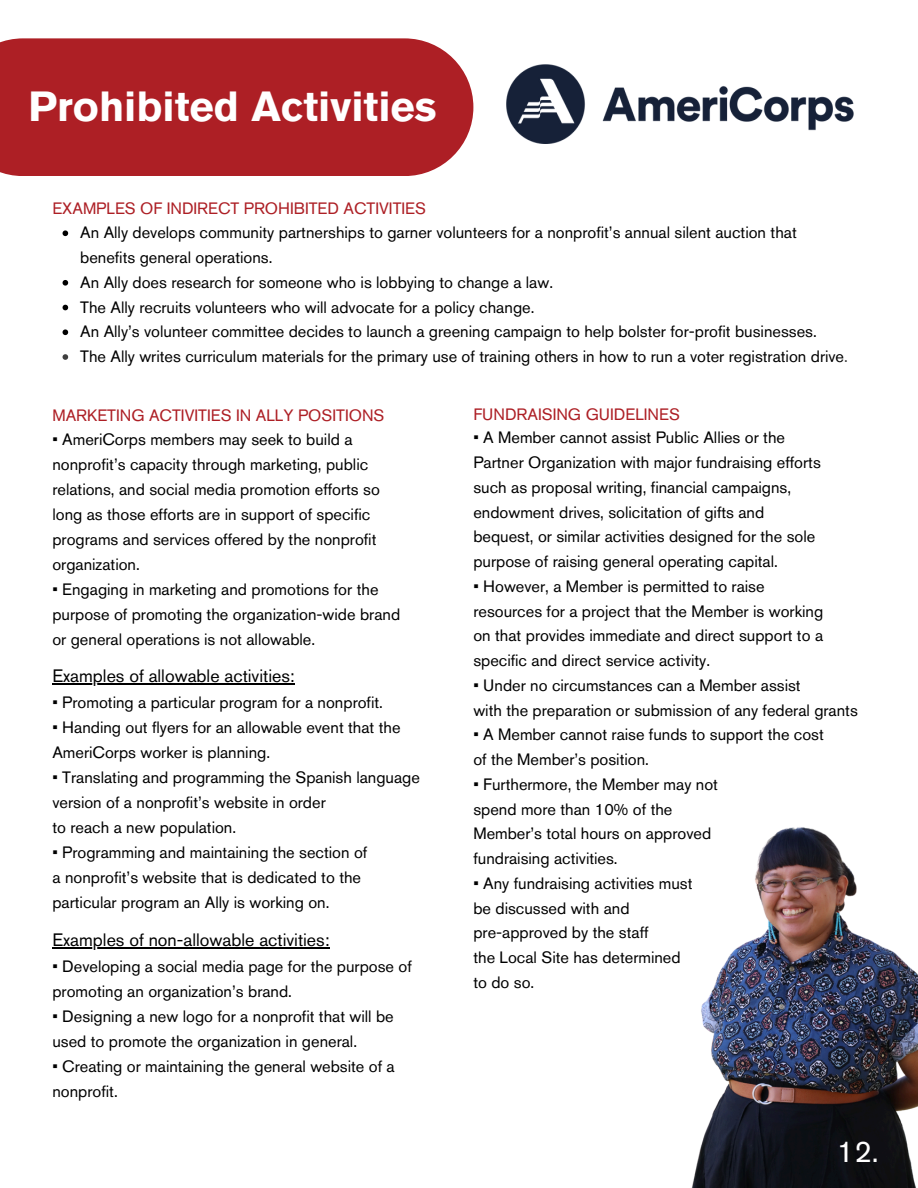
<style>
.page{position:relative;width:918px;height:1188px;background:#fff}
.page>*{position:absolute;margin:0;border:0;box-sizing:border-box;transform-origin:0 0}
.t1{font:700 41.85px "Akzidenz Grotesk Pro";color:#fff}
.t2{font:30px "Akzidenz Grotesk Pro";color:#fff}
.t3{font:17.85px "Akzidenz Grotesk Pro";color:#000}
.t4{font:16.35px/24.8px "Akzidenz Grotesk Pro";color:#000}
.t5{font:16.35px "Akzidenz Grotesk Pro";color:#ad1f25}
.s1{color:#3f3f3f}
</style>
<div class="page">
<img style="left:691px;top:827px;width:227px;height:361px">
<svg style="left:63px;top:230px;width:5px;height:6px"></svg>
<svg style="left:63px;top:280px;width:5px;height:6px"></svg>
<svg style="left:63px;top:305px;width:5px;height:5px"></svg>
<svg style="left:63px;top:329px;width:5px;height:6px"></svg>
<svg style="left:63px;top:354px;width:5px;height:6px"></svg>
<div style="left:0;top:38px;width:473px;height:138px;background:#ad1f25"></div>
<img style="left:506px;top:64px;width:348px;height:79px">
<hr style="left:52px;top:683px;width:243px;height:2px;background:#000">
<hr style="left:52px;top:947px;width:278px;height:1px;background:#000">
<p class="t1" style="left:29px;top:79px;width:410px">Prohibited Activities</p>
<p class="t5" style="left:52px;top:197px;width:375px">EXAMPLES OF INDIRECT PROHIBITED ACTIVITIES</p>
<h1 class="t4" style="left:80px;top:220px;width:718px">An Ally develops community partnerships to garner volunteers for a nonprofit’s annual silent auction that benefits general operations.</h1>
<h3 class="t4" style="left:80px;top:270px;width:474px">An Ally does research for someone who is lobbying to change a law.</h3>
<p class="t4" style="left:80px;top:294px;width:456px">The Ally recruits volunteers who will advocate for a policy change.</p>
<p class="t4" style="left:80px;top:319px;width:738px">An Ally’s volunteer committee decides to launch a greening campaign to help bolster for-profit businesses.</p>
<p class="t4" style="left:80px;top:344px;width:769px">The Ally writes curriculum materials for the primary use of training others in how to run a voter registration drive<span class="s1">.</span></p>
<p class="t5" style="left:52px;top:405px;width:334px">MARKETING ACTIVITIES IN ALLY POSITIONS</p>
<p class="t4" style="left:52px;top:426px;width:329px">• AmeriCorps members may seek to build a nonprofit’s capacity through marketing, public relations, and social media promotion efforts so long as those efforts are in support of specific programs and services offered by the nonprofit organization.</p>
<p class="t4" style="left:52px;top:576px;width:349px">• Engaging in marketing and promotions for the purpose of promoting the organization-wide brand or general operations is not allowable.</p>
<p class="t3" style="left:52px;top:664px;width:244px">Examples of allowable activities:</p>
<p class="t4" style="left:52px;top:690px;width:332px">• Promoting a particular program for a nonprofit.</p>
<p class="t4" style="left:52px;top:715px;width:350px">• Handing out flyers for an allowable event that the<br>AmeriCorps worker is planning.</p>
<p class="t4" style="left:52px;top:765px;width:369px">• Translating and programming the Spanish language version of a nonprofit’s website in order<br>to reach a new population.</p>
<p class="t4" style="left:52px;top:840px;width:316px">• Programming and maintaining the section of a nonprofit’s website that is dedicated to the particular program an Ally is working on.</p>
<p class="t3" style="left:52px;top:928px;width:279px">Examples of non-allowable activities:</p>
<p class="t4" style="left:52px;top:954px;width:361px">• Developing a social media page for the purpose of promoting an organization’s brand.</p>
<p class="t4" style="left:52px;top:1004px;width:343px">• Designing a new logo for a nonprofit that will be used to promote the organization in general.</p>
<p class="t4" style="left:52px;top:1054px;width:344px">• Creating or maintaining the general website of a nonprofit.</p>
<p class="t5" style="left:473px;top:403px;width:208px">FUNDRAISING GUIDELINES</p>
<p class="t4" style="left:473px;top:425px;width:349px">• A Member cannot assist Public Allies or the Partner Organization with major fundraising efforts such as proposal writing, financial campaigns, endowment drives, solicitation of gifts and bequest, or similar activities designed for the sole purpose of raising general operating capital.</p>
<p class="t4" style="left:473px;top:574px;width:351px">• However, a Member is permitted to raise resources for a project that the Member is working on that provides immediate and direct support to a specific and direct service activity.</p>
<p class="t4" style="left:473px;top:673px;width:386px">• Under no circumstances can a Member assist<br>with the preparation or submission of any federal grants</p>
<p class="t4" style="left:473px;top:722px;width:352px">• A Member cannot raise funds to support the cost of the Member’s position.</p>
<p class="t4" style="left:473px;top:772px;width:246px">• Furthermore, the Member may not spend more than 10% of the<br>Member’s total hours on approved fundraising activities.</p>
<p class="t4" style="left:473px;top:871px;width:221px">• Any fundraising activities must be discussed with and pre-approved by the staff<br>the Local Site has determined to do so.</p>
<p class="t2" style="left:837px;top:1132px;width:43px">12.</p>
</div>
